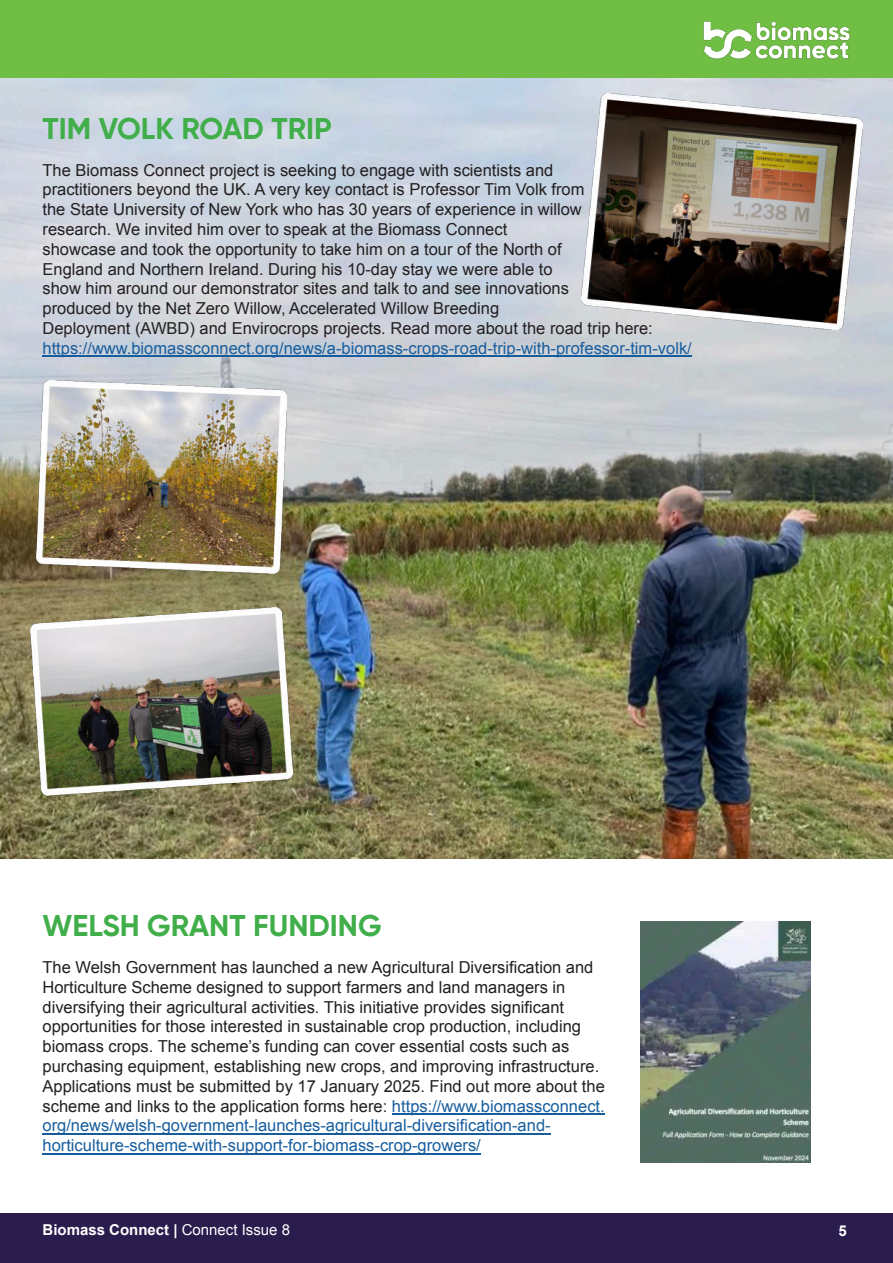
<style>
.page{position:relative;width:893px;height:1263px;background:#fff}
.page>*{position:absolute;margin:0;border:0;box-sizing:border-box;transform-origin:0 0}
.t1{font:700 30px "Gilroy";color:#40ae49}
.t2{font:16.5px/19.8px "Arial";color:#231f20}
.t3{font:16.5px "Arial";color:#175d9e}
.t4{font:700 15px "Arial";color:#fff}
.s1{color:#175d9e}
.s2{font-weight:400}
</style>
<div class="page">
<img style="left:0;top:78px;width:893px;height:780px">
<div style="left:0;top:1213px;width:893px;height:50px;background:#2a1c4d"></div>
<div style="left:0;top:0;width:893px;height:78px;background:#70be44"></div>
<img style="left:704px;top:21px;width:146px;height:38px">
<hr style="left:43px;top:356px;width:649px;height:1px;background:#175d9e">
<img style="left:582px;top:94px;width:280px;height:236px">
<img style="left:36px;top:381px;width:250px;height:192px">
<img style="left:30px;top:608px;width:262px;height:187px">
<div style="left:718px;top:530px;width:8px;height:16px;background:#72bf43;opacity:.2"></div>
<hr style="left:392px;top:1113px;width:213px;height:1px;background:#175d9e">
<hr style="left:43px;top:1133px;width:508px;height:1px;background:#175d9e">
<hr style="left:43px;top:1153px;width:438px;height:1px;background:#175d9e">
<img style="left:641px;top:922px;width:170px;height:240px">
<h1 class="t1" style="left:43px;top:110px;width:291px">TIM VOLK ROAD TRIP</h1>
<p class="t2" style="left:43px;top:160px;width:612px">The Biomass Connect project is seeking to engage with scientists and<br>practitioners beyond the UK. A very key contact is Professor Tim Volk from<br>the State University of New York who has 30 years of experience in willow research. We invited him over to speak at the Biomass Connect<br>showcase and took the opportunity to take him on a tour of the North of<br>England and Northern Ireland. During his 10-day stay we were able to<br>show him around our demonstrator sites and talk to and see innovations<br>produced by the Net Zero Willow, Accelerated Willow Breeding<br>Deployment (AWBD) and Envirocrops projects. Read more about the road trip here:</p>
<p class="t3" style="left:43px;top:337px;width:651px">https://www.biomassconnect.org/news/a-biomass-crops-road-trip-with-professor-tim-volk/</p>
<h1 class="t1" style="left:43px;top:907px;width:341px">WELSH GRANT FUNDING</h1>
<p class="t2" style="left:43px;top:957px;width:564px">The Welsh Government has launched a new Agricultural Diversification and Horticulture Scheme designed to support farmers and land managers in diversifying their agricultural activities. This initiative provides significant opportunities for those interested in sustainable crop production, including biomass crops. The scheme’s funding can cover essential costs such as purchasing equipment, establishing new crops, and improving infrastructure.<br>Applications must be submitted by 17 January 2025. Find out more about the scheme and links to the application forms here: <span class="s1">https://www.biomassconnect. org/news/welsh-government-launches-agricultural-diversification-and&shy;horticulture-scheme-with-support-for-biomass-crop-growers/</span></p>
<p class="t4" style="left:43px;top:1220px;width:249px">Biomass Connect | <span class="s2">Connect Issue 8</span></p>
<p class="t4" style="left:839px;top:1221px;width:10px">5</p>
</div>
